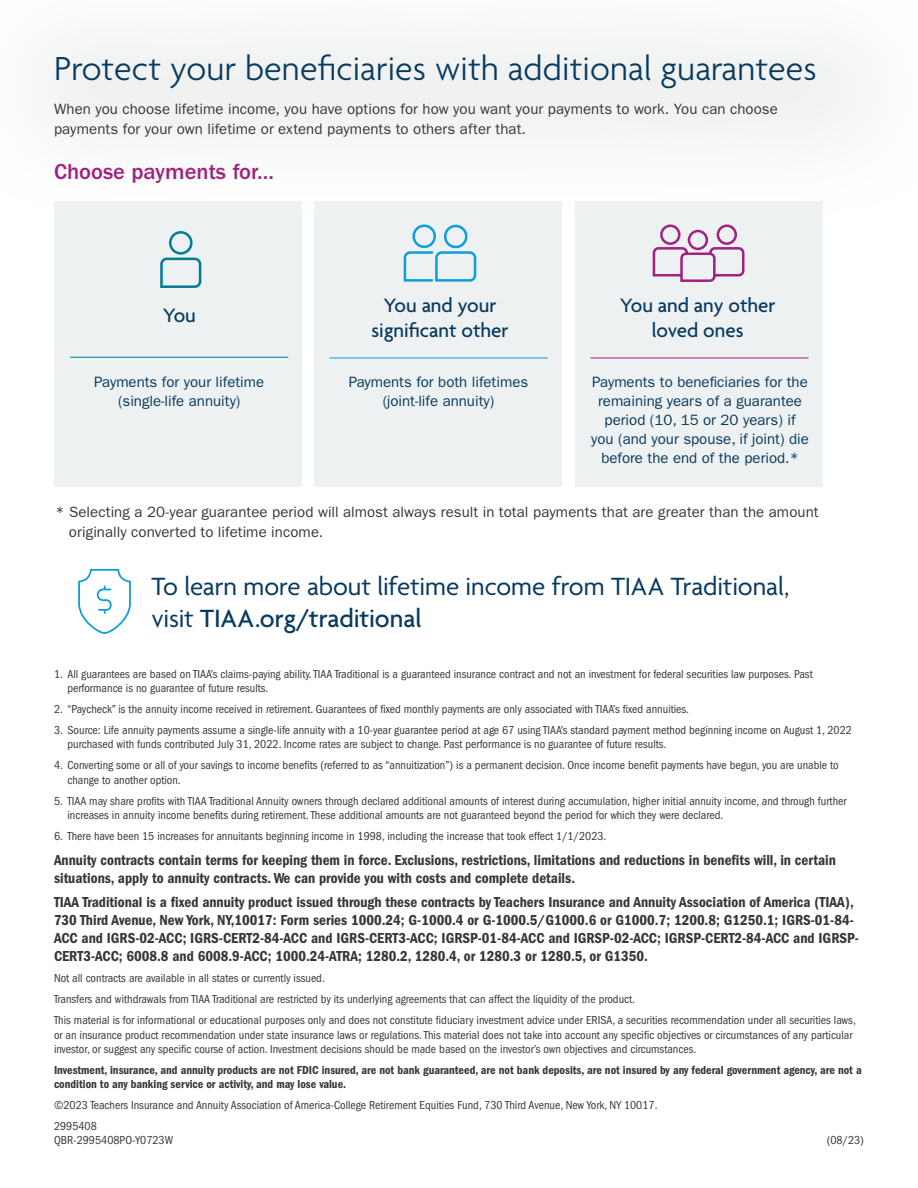
<style>
.page{position:relative;width:918px;height:1188px;background:#fff}
.page>*{position:absolute;margin:0;border:0;box-sizing:border-box;transform-origin:0 0}
.t1{font:300 36px "Agenda";letter-spacing:.005em;color:#083a5f}
._7A_Body_Text__FG_10_13_5{font:27px/32.4px "Agenda";letter-spacing:-.005em;color:#083a5f}
.t2{font:500 22.5px "ITC Franklin Gothic Std";color:#9f237f}
.t3{font:500 21px/25.2px "Agenda";color:#083a5f;text-align:center}
.t4{font:15px/18px "ITC Franklin Gothic Std Dm Cd";color:#353935}
._7A_Body_Text__FG_10_13_5-2{font:15px/20.2px "ITC Franklin Gothic Std";letter-spacing:.005em;color:#353935}
.t5{font:15px/19.2px "ITC Franklin Gothic Std";color:#083a5f;text-align:center}
.t6{font:condensed 12px/14.2px "ITC Franklin Gothic Std";color:#353935}
.t7{font:12px/14.2px "ITC Franklin Gothic Std Dm Cd";color:#353935}
.s1{font-weight:500}
</style>
<div class="page">
<div style="left:0;top:0;width:918px;height:226px;background:#f6f8f7"></div>
<div style="left:54px;top:202px;width:247px;height:285px;background:#eef1f1"></div>
<div style="left:315px;top:202px;width:247px;height:285px;background:#eef1f1"></div>
<div style="left:576px;top:202px;width:247px;height:285px;background:#eef1f1"></div>
<svg style="left:160px;top:231px;width:42px;height:57px"></svg>
<hr style="left:70px;top:357px;width:218px;height:1px;background:#007c94">
<svg style="left:403px;top:224px;width:74px;height:58px"></svg>
<hr style="left:329px;top:358px;width:219px;height:1px;background:#0c9fdc">
<svg style="left:652px;top:224px;width:93px;height:58px"></svg>
<hr style="left:590px;top:358px;width:219px;height:1px;background:#9f237f">
<svg style="left:78px;top:569px;width:53px;height:65px"></svg>
<p class="t1" style="left:54px;top:49px;width:764px">Protect your beneficiaries with additional guarantees</p>
<p class="_7A_Body_Text__FG_10_13_5-2" style="left:54px;top:98px;width:725px">When you choose lifetime income, you have options for how you want your payments to work. You can choose payments for your own lifetime or extend payments to others after that.</p>
<p class="t2" style="left:54px;top:159px;width:221px">Choose payments for...</p>
<p class="t3" style="left:163px;top:304px;width:35px">You</p>
<p class="t5" style="left:94px;top:372px;width:171px">Payments for your lifetime (single-life annuity)</p>
<p class="t3" style="left:371px;top:294px;width:139px">You and your significant other</p>
<p class="t5" style="left:349px;top:372px;width:181px">Payments for both lifetimes (joint-life annuity)</p>
<p class="t3" style="left:620px;top:294px;width:157px">You and any other loved ones</p>
<p class="t5" style="left:591px;top:372px;width:219px">Payments to beneficiaries for the remaining years of a guarantee period (10, 15 or 20 years) if<br>you (and your spouse, if joint) die before the end of the period.*</p>
<p class="_7A_Body_Text__FG_10_13_5-2" style="left:69px;top:502px;width:751px;text-indent:-13px">* Selecting a 20-year guarantee period will almost always result in total payments that are greater than the amount originally converted to lifetime income.</p>
<p class="_7A_Body_Text__FG_10_13_5" style="left:151px;top:572px;width:639px">To learn more about lifetime income from TIAA Traditional, visit <span class="s1">TIAA.org/traditional</span></p>
<p class="t6" style="left:68px;top:667px;width:747px;text-indent:-14px">1. All guarantees are based on TIAA’s claims-paying ability. TIAA Traditional is a guaranteed insurance contract and not an investment for federal securities law purposes. Past performance is no guarantee of future results.</p>
<p class="t6" style="left:54px;top:702px;width:637px">2. “Paycheck” is the annuity income received in retirement. Guarantees of fixed monthly payments are only associated with TIAA’s fixed annuities.</p>
<p class="t6" style="left:68px;top:723px;width:786px;text-indent:-14px">3. Source: Life annuity payments assume a single-life annuity with a 10-year guarantee period at age 67 using TIAA’s standard payment method beginning income on August 1, 2022 purchased with funds contributed July 31, 2022. Income rates are subject to change. Past performance is no guarantee of future results.</p>
<p class="t6" style="left:68px;top:758px;width:773px;text-indent:-14px">4. Converting some or all of your savings to income benefits (referred to as “annuitization”) is a permanent decision. Once income benefit payments have begun, you are unable to change to another option.</p>
<p class="t6" style="left:68px;top:794px;width:781px;text-indent:-14px">5. TIAA may share profits with TIAA Traditional Annuity owners through declared additional amounts of interest during accumulation, higher initial annuity income, and through further increases in annuity income benefits during retirement. These additional amounts are not guaranteed beyond the period for which they were declared.</p>
<p class="t6" style="left:54px;top:829px;width:554px">6. There have been 15 increases for annuitants beginning income in 1998, including the increase that took effect 1/1/2023.</p>
<p class="t4" style="left:54px;top:851px;width:783px">Annuity contracts contain terms for keeping them in force. Exclusions, restrictions, limitations and reductions in benefits will, in certain situations, apply to annuity contracts. We can provide you with costs and complete details.</p>
<p class="t4" style="left:54px;top:893px;width:806px">TIAA Traditional is a fixed annuity product issued through these contracts by Teachers Insurance and Annuity Association of America (TIAA), 730 Third Avenue, New York, NY,10017: Form series 1000.24; G-1000.4 or G-1000.5/G1000.6 or G1000.7; 1200.8; G1250.1; IGRS-01-84- ACC and IGRS-02-ACC; IGRS-CERT2-84-ACC and IGRS-CERT3-ACC; IGRSP-01-84-ACC and IGRSP-02-ACC; IGRSP-CERT2-84-ACC and IGRSP-CERT3-ACC; 6008.8 and 6008.9-ACC; 1000.24-ATRA; 1280.2, 1280.4, or 1280.3 or 1280.5, or G1350.</p>
<p class="t6" style="left:54px;top:971px;width:272px">Not all contracts are available in all states or currently issued.</p>
<p class="t6" style="left:54px;top:992px;width:583px">Transfers and withdrawals from TIAA Traditional are restricted by its underlying agreements that can affect the liquidity of the product.</p>
<p class="t6" style="left:54px;top:1013px;width:803px">This material is for informational or educational purposes only and does not constitute fiduciary investment advice under ERISA, a securities recommendation under all securities laws, or an insurance product recommendation under state insurance laws or regulations. This material does not take into account any specific objectives or circumstances of any particular investor, or suggest any specific course of action. Investment decisions should be made based on the investor’s own objectives and circumstances.</p>
<p class="t7" style="left:54px;top:1063px;width:809px">Investment, insurance, and annuity products are not FDIC insured, are not bank guaranteed, are not bank deposits, are not insured by any federal government agency, are not a condition to any banking service or activity, and may lose value.</p>
<p class="t6" style="left:54px;top:1098px;width:605px">©2023 Teachers Insurance and Annuity Association of America-College Retirement Equities Fund, 730 Third Avenue, New York, NY 10017.</p>
<p class="t6" style="left:54px;top:1119px;width:44px">2995408</p>
<p class="t6" style="left:54px;top:1133px;width:121px">QBR-2995408PO-Y0723W</p>
<p class="t6" style="left:827px;top:1133px;width:39px">(08/23)</p>
</div>
